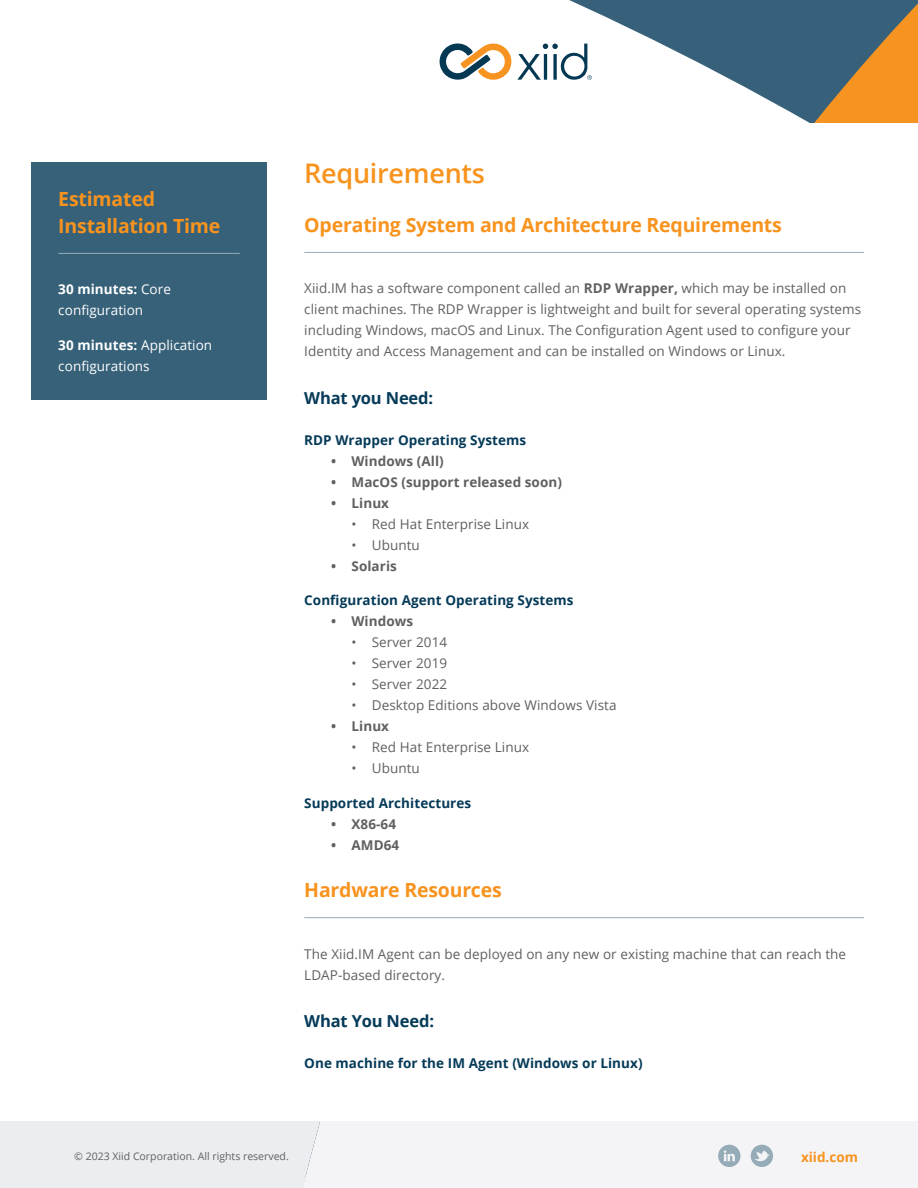
<style>
.page{position:relative;width:918px;height:1188px;background:#fff}
.page>*{position:absolute;margin:0;border:0;box-sizing:border-box;transform-origin:0 0}
.t1{font:600 27px "Open Sans";letter-spacing:-.01em;color:#f8931e}
.t2{font:700 19.5px/27px "Open Sans";letter-spacing:-.01em;color:#f8931e}
.t3{font:700 16.5px "Open Sans";letter-spacing:-.01em;color:#053a58}
.t4{font:13.5px/21px "Open Sans";letter-spacing:.005em;color:#5f6062}
.t5{font:700 13.5px "Open Sans";letter-spacing:.005em;color:#053a58}
.t6{font:700 13.5px "Open Sans";letter-spacing:.005em;color:#5f6062}
.t7{font:13.5px/21px "Open Sans";letter-spacing:.005em;color:#fff}
.t8{font:700 13.5px "Open Sans";color:#f8931e}
.t9{font:10.5px "Open Sans";color:#5f6062}
.s1{font-weight:700}
</style>
<div class="page">
<svg style="left:439px;top:0;width:374px;height:123px"></svg>
<div style="left:0;top:1121px;width:188px;height:67px;background:#ebedf0"></div>
<svg style="left:813px;top:0;width:105px;height:123px;background:#93794e"></svg>
<svg style="left:188px;top:1121px;width:730px;height:67px;fill:#f4f3f5"></svg>
<svg style="left:751px;top:1145px;width:22px;height:22px"></svg>
<svg style="left:718px;top:1145px;width:22px;height:22px"></svg>
<svg style="left:440px;top:43px;width:71px;height:37px"></svg>
<svg style="left:517px;top:44px;width:75px;height:36px"></svg>
<hr style="left:304px;top:252px;width:560px;height:1px;background:#95acb8">
<hr style="left:304px;top:917px;width:560px;height:1px;background:#95acb8">
<div style="left:31px;top:162px;width:236px;height:238px;background:#376179"></div>
<hr style="left:58px;top:253px;width:182px;height:1px;background:#95acb8">
<h2 class="t2" style="left:58px;top:185px;width:164px">Estimated<br>Installation Time</h2>
<p class="t7" style="left:58px;top:279px;width:114px"><span class="s1">30 minutes:</span> Core configuration</p>
<p class="t7" style="left:58px;top:334px;width:155px"><span class="s1">30 minutes:</span> Application configurations</p>
<h1 class="t1" style="left:304px;top:154px;width:182px">Requirements</h1>
<h2 class="t2" style="left:304px;top:211px;width:479px">Operating System and Architecture Requirements</h2>
<p class="t4" style="left:304px;top:278px;width:558px">Xiid.IM has a software component called an <span class="s1">RDP Wrapper,</span> which may be installed on client machines. The RDP Wrapper is lightweight and built for several operating systems including Windows, macOS and Linux. The Configuration Agent used to configure your Identity and Access Management and can be installed on Windows or Linux.</p>
<p class="t3" style="left:304px;top:386px;width:130px">What you Need:</p>
<p class="t5" style="left:304px;top:430px;width:223px">RDP Wrapper Operating Systems</p>
<p class="t6" style="left:331px;top:451px;width:114px">• Windows (All)</p>
<p class="t6" style="left:331px;top:472px;width:232px">• MacOS (support released soon)</p>
<p class="t6" style="left:331px;top:493px;width:59px">• Linux</p>
<p class="t4" style="left:352px;top:513px;width:179px">• Red Hat Enterprise Linux</p>
<p class="t4" style="left:352px;top:534px;width:70px">• Ubuntu</p>
<p class="t6" style="left:331px;top:556px;width:67px">• Solaris</p>
<p class="t5" style="left:304px;top:591px;width:271px">Configuration Agent Operating Systems</p>
<p class="t6" style="left:331px;top:612px;width:83px">• Windows</p>
<p class="t4" style="left:352px;top:632px;width:97px">• Server 2014</p>
<p class="t4" style="left:352px;top:653px;width:97px">• Server 2019</p>
<p class="t4" style="left:352px;top:674px;width:97px">• Server 2022</p>
<p class="t4" style="left:352px;top:695px;width:267px">• Desktop Editions above Windows Vista</p>
<p class="t6" style="left:331px;top:717px;width:59px">• Linux</p>
<p class="t4" style="left:352px;top:737px;width:179px">• Red Hat Enterprise Linux</p>
<p class="t4" style="left:352px;top:758px;width:70px">• Ubuntu</p>
<p class="t5" style="left:304px;top:793px;width:168px">Supported Architectures</p>
<p class="t6" style="left:331px;top:814px;width:66px">• X86-64</p>
<p class="t6" style="left:331px;top:835px;width:69px">• AMD64</p>
<h2 class="t2" style="left:304px;top:876px;width:199px">Hardware Resources</h2>
<p class="t4" style="left:304px;top:943px;width:543px">The Xiid.IM Agent can be deployed on any new or existing machine that can reach the<br>LDAP-based directory.</p>
<p class="t3" style="left:304px;top:1009px;width:131px">What You Need:</p>
<p class="t5" style="left:304px;top:1054px;width:340px">One machine for the IM Agent (Windows or Linux)</p>
<p class="t9" style="left:74px;top:1149px;width:216px">© 2023 Xiid Corporation. All rights reserved.</p>
<p class="t8" style="left:801px;top:1148px;width:58px">xiid.com</p>
</div>
